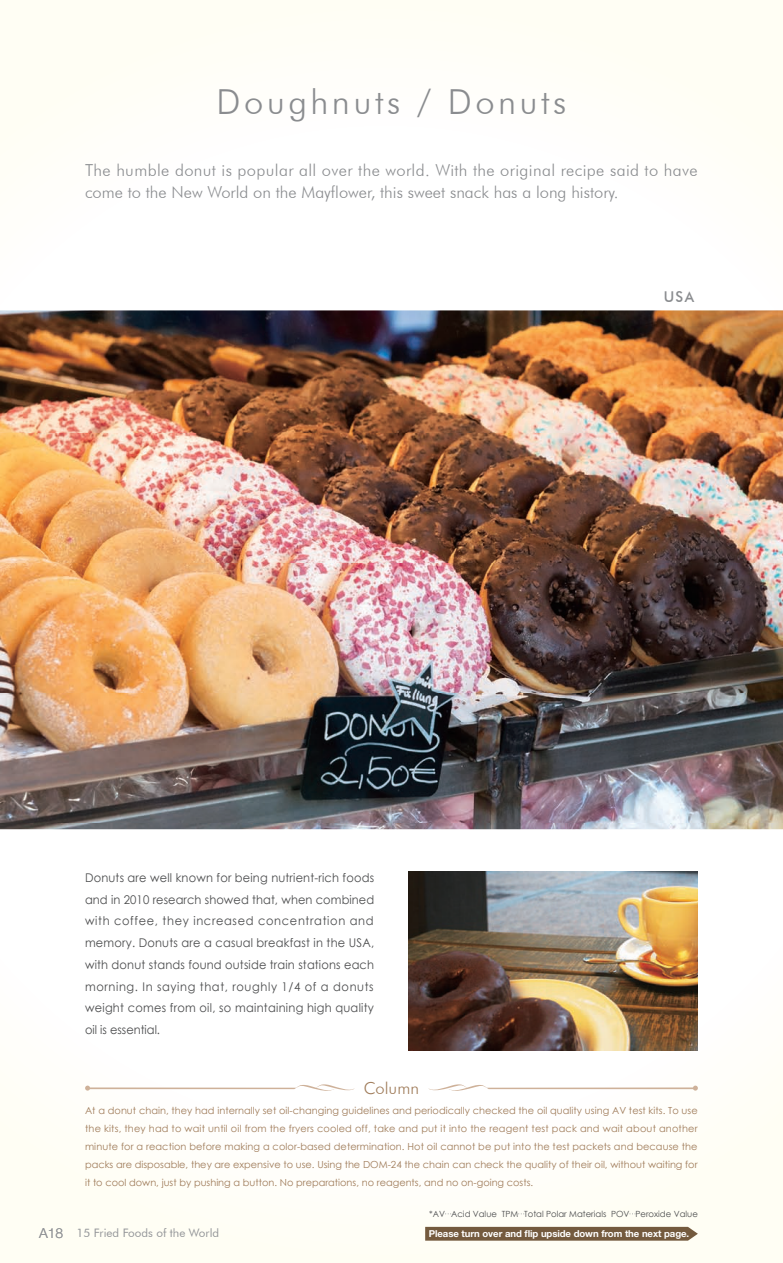
<style>
.page{position:relative;width:783px;height:1263px;background:#fff}
.page>*{position:absolute;margin:0;border:0;box-sizing:border-box;transform-origin:0 0}
.t1{font:300 34.5px "Futura BT";letter-spacing:.1em;color:#8a8c8f}
.t2{font:300 16.5px/22.4px "Futura BT";letter-spacing:.02em;color:#8a8c8f}
.t3{font:300 16.5px "Futura BT";color:#9f7b59}
.t4{font:500 14.85px "Futura BT";color:#8a8c8f;scale:.95 1}
.t5{font:12px/21.8px "Century Gothic";letter-spacing:.025em;color:#4b4c4d;text-align:justify;scale:.95 1}
.t6{font:11.7px "Futura BT";color:#939598}
.t7{font:9.75px/18px "Century Gothic";color:#9f7b59;text-align:justify}
.t8{font:700 9.6px "Helvetica Neue";letter-spacing:-.01em;color:#fff}
.t9{font:8.55px "Century Gothic";color:#4b4c4d}
.s1{font-family:"Helvetica Neue";font-weight:300;font-size:13.8px}
</style>
<div class="page">
<img style="left:0;top:310px;width:782px;height:519px">
<img style="left:408px;top:872px;width:289px;height:178px">
<svg style="left:428px;top:1084px;width:269px;height:7px"></svg>
<svg style="left:85px;top:1084px;width:270px;height:7px"></svg>
<svg style="left:425px;top:1227px;width:272px;height:14px;background:#796044"></svg>
<h1 class="t1" style="left:216px;top:81px;width:351px">Doughnuts / Donuts</h1>
<h2 class="t2" style="left:85px;top:159px;width:614px">The humble donut is popular all over the world. With the original recipe said to have come to the New World on the Mayflower, this sweet snack has a long history.</h2>
<p class="t5" style="left:85px;top:866px;width:306px">Donuts are well known for being nutrient-rich foods and in 2010 research showed that, when combined with coffee, they increased concentration and memory. Donuts are a casual breakfast in the USA, with donut stands found outside train stations each morning. In saying that, roughly 1/4 of a donuts weight comes from oil, so maintaining high quality oil is essential.</p>
<h2 class="t3" style="left:364px;top:1078px;width:57px">Column</h2>
<h3 class="t4" style="left:663px;top:288px;width:34px">USA</h3>
<p class="t7" style="left:85px;top:1101px;width:614px">At a donut chain, they had internally set oil-changing guidelines and periodically checked the oil quality using AV test kits. To use the kits, they had to wait until oil from the fryers cooled off, take and put it into the reagent test pack and wait about another minute for a reaction before making a color-based determination. Hot oil cannot be put into the test packets and because the packs are disposable, they are expensive to use. Using the DOM-24 the chain can check the quality of their oil, without waiting for it to cool down, just by pushing a button. No preparations, no reagents, and no on-going costs.</p>
<p class="t9" style="left:429px;top:1207px;width:270px">*AV Acid Value TPM Total Polar Materials POV Peroxide Value</p>
<p class="t6" style="left:39px;top:1226px;width:182px"><span class="s1">A18</span> 15 Fried Foods of the World</p>
<p class="t8" style="left:428px;top:1228px;width:262px">Please turn over and flip upside down from the next page.</p>
</div>
